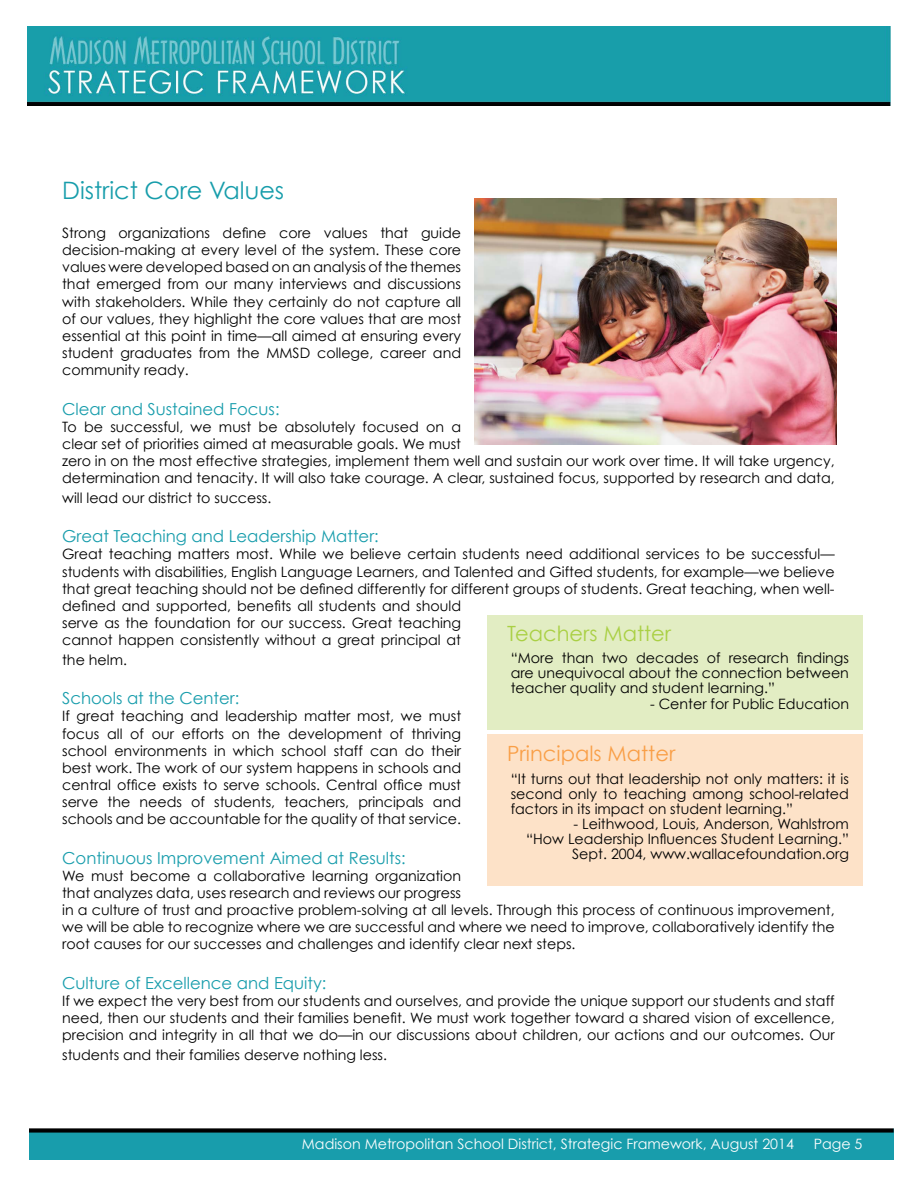
<style>
.page{position:relative;width:918px;height:1188px;background:#fff}
.page>*{position:absolute;margin:0;border:0;box-sizing:border-box;transform-origin:0 0}
.t1{font:24px "Century Gothic";color:#179dab}
.t2{font:21px "Century Gothic";color:#f99f47}
.t3{font:21px "Century Gothic";color:#aad045}
.t4{font:16.5px "Century Gothic";color:#189dac}
.t5{font:14.25px/17.1px "Century Gothic";color:#000;text-align:justify}
.t6{font:14.25px "Century Gothic";color:#fff}
</style>
<div class="page">
<img style="left:29px;top:1129px;width:864px;height:30px">
<img style="left:27px;top:27px;width:864px;height:79px">
<div style="left:487px;top:615px;width:375px;height:114px;background:#e2edc3"></div>
<div style="left:487px;top:734px;width:375px;height:152px;background:#fde2c8"></div>
<img style="left:474px;top:199px;width:363px;height:245px">
<h1 class="t1" style="left:62px;top:176px;width:224px">District Core Values</h1>
<p class="t5" style="left:62px;top:224px;width:401px">Strong organizations define core values that guide decision-making at every level of the system. These core values were developed based on an analysis of the themes that emerged from our many interviews and discussions with stakeholders. While they certainly do not capture all of our values, they highlight the core values that are most essential at this point in time—all aimed at ensuring every student graduates from the MMSD college, career and community ready.</p>
<p class="t4" style="left:62px;top:399px;width:219px">Clear and Sustained Focus:</p>
<p class="t5" style="left:62px;top:418px;width:774px;text-align:left">To be successful, we must be absolutely focused on a<br>clear set of priorities aimed at measurable goals. We must<br>zero in on the most effective strategies, implement them well and sustain our work over time. It will take urgency, determination and tenacity. It will also take courage. A clear, sustained focus, supported by research and data,</p>
<p class="t5" style="left:62px;top:489px;width:211px">will lead our district to success.</p>
<p class="t4" style="left:62px;top:526px;width:318px">Great Teaching and Leadership Matter:</p>
<p class="t5" style="left:62px;top:546px;width:774px;text-align:left">Great teaching matters most. While we believe certain students need additional services to be successful— students with disabilities, English Language Learners, and Talented and Gifted students, for example—we believe that great teaching should not be defined differently for different groups of students. Great teaching, when well&shy;defined and supported, benefits all students and should<br>serve as the foundation for our success. Great teaching<br>cannot happen consistently without a great principal at</p>
<p class="t5" style="left:62px;top:651px;width:66px">the helm.</p>
<p class="t4" style="left:62px;top:688px;width:179px">Schools at the Center:</p>
<p class="t5" style="left:62px;top:708px;width:401px">If great teaching and leadership matter most, we must focus all of our efforts on the development of thriving school environments in which school staff can do their best work. The work of our system happens in schools and central office exists to serve schools. Central office must serve the needs of students, teachers, principals and schools and be accountable for the quality of that service.</p>
<p class="t4" style="left:62px;top:848px;width:345px">Continuous Improvement Aimed at Results:</p>
<p class="t5" style="left:62px;top:867px;width:774px;text-align:left">We must become a collaborative learning organization<br>that analyzes data, uses research and reviews our progress<br>in a culture of trust and proactive problem-solving at all levels. Through this process of continuous improvement, we will be able to recognize where we are successful and where we need to improve, collaboratively identify the root causes for our successes and challenges and identify clear next steps.</p>
<p class="t4" style="left:62px;top:973px;width:266px">Culture of Excellence and Equity:</p>
<p class="t5" style="left:62px;top:992px;width:774px">If we expect the very best from our students and ourselves, and provide the unique support our students and staff need, then our students and their families benefit. We must work together toward a shared vision of excellence, precision and integrity in all that we do—in our discussions about children, our actions and our outcomes. Our</p>
<p class="t5" style="left:62px;top:1046px;width:326px">students and their families deserve nothing less.</p>
<h2 class="t3" style="left:507px;top:620px;width:166px">Teachers Matter</h2>
<p class="t5" style="left:511px;top:651px;width:340px;line-height:15px">“More than two decades of research findings are unequivocal about the connection between teacher quality and student learning.”</p>
<p class="t5" style="left:650px;top:695px;width:201px">- Center for Public Education</p>
<h2 class="t2" style="left:507px;top:741px;width:170px">Principals Matter</h2>
<p class="t5" style="left:511px;top:771px;width:340px;line-height:15px">“It turns out that leadership not only matters: it is second only to teaching among school-related factors in its impact on student learning.”</p>
<p class="t5" style="left:526px;top:816px;width:324px;line-height:15px;text-align:right">- Leithwood, Louis, Anderson, Wahlstrom<br>“How Leadership Influences Student Learning.”<br>Sept. 2004, www.wallacefoundation.org</p>
<p class="t6" style="left:302px;top:1135px;width:494px">Madison Metropolitan School District, Strategic Framework, August 2014</p>
<p class="t6" style="left:814px;top:1135px;width:50px">Page 5</p>
</div>
